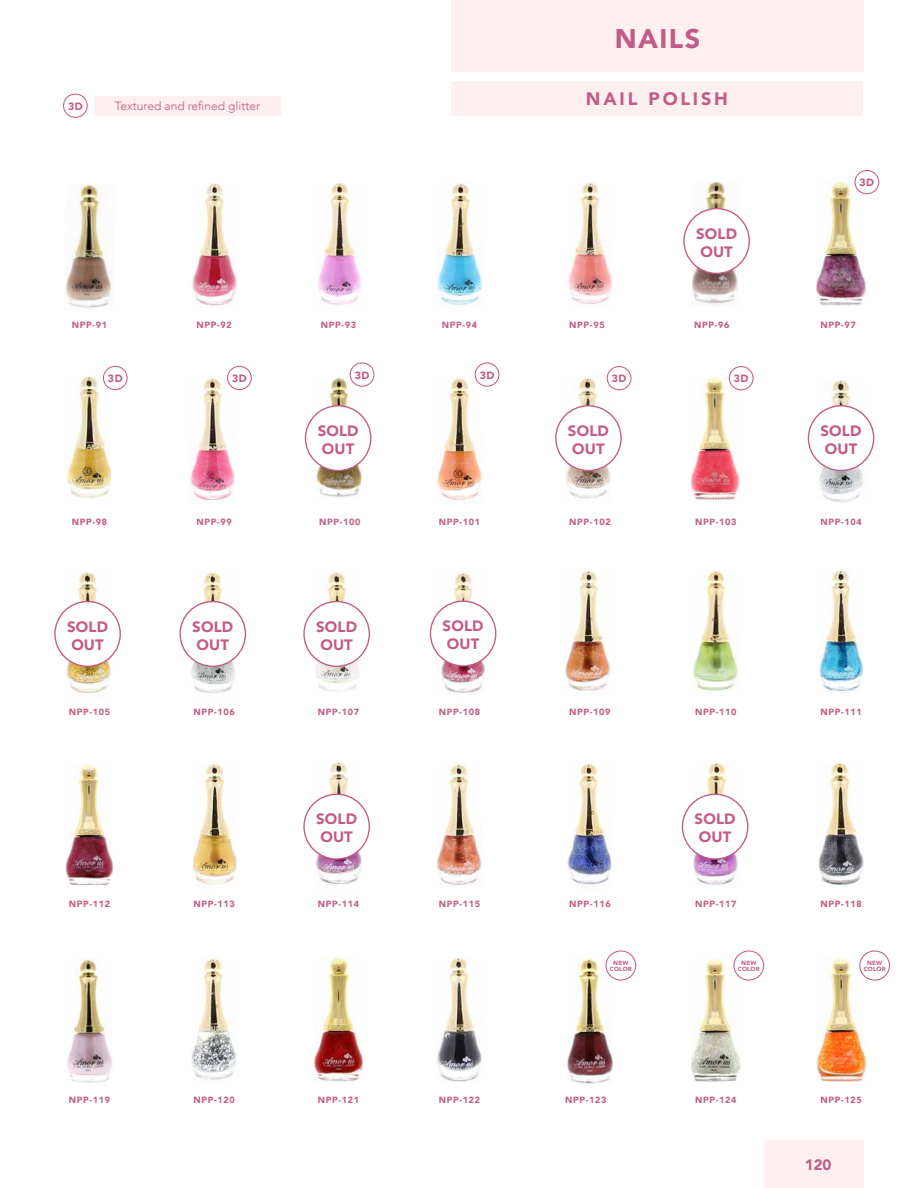
<style>
.page{position:relative;width:918px;height:1188px;background:#fff}
.page>*{position:absolute;margin:0;border:0;box-sizing:border-box;transform-origin:0 0}
.t1{font:900 27px "Avenir";letter-spacing:.045em;color:#c35b88}
.t2{font:900 18px "Avenir";letter-spacing:.16em;color:#c35b88}
.t3{font:900 15px/18px "Avenir";letter-spacing:.01em;color:#c35b88}
.t4{font:300 12px "Avenir";color:#c05a87}
.t5{font:900 10.5px "Avenir";letter-spacing:.05em;color:#c35b88}
.t6{font:900 9px "Avenir";letter-spacing:.075em;color:#c35b88}
.t7{font:900 6px/5.8px "Avenir";letter-spacing:.035em;color:#c35b88;text-align:center}
</style>
<div class="page">
<div style="left:764px;top:1141px;width:100px;height:47px;background:#fef0f0"></div>
<img style="left:817px;top:958px;width:49px;height:123px">
<img style="left:691px;top:959px;width:49px;height:122px">
<img style="left:691px;top:377px;width:48px;height:122px">
<img style="left:816px;top:182px;width:50px;height:123px">
<img style="left:691px;top:182px;width:50px;height:124px">
<img style="left:192px;top:183px;width:45px;height:123px">
<img style="left:318px;top:183px;width:44px;height:122px">
<img style="left:437px;top:183px;width:45px;height:123px">
<img style="left:568px;top:183px;width:44px;height:122px">
<div style="left:451px;top:0;width:413px;height:72px;background:#fef0f0"></div>
<div style="left:451px;top:81px;width:411px;height:35px;background:#fef0f0"></div>
<img style="left:436px;top:378px;width:46px;height:123px">
<img style="left:565px;top:378px;width:46px;height:121px">
<img style="left:66px;top:376px;width:45px;height:123px">
<img style="left:190px;top:378px;width:45px;height:123px">
<img style="left:815px;top:380px;width:52px;height:122px">
<img style="left:66px;top:572px;width:47px;height:122px">
<img style="left:190px;top:572px;width:48px;height:122px">
<img style="left:315px;top:572px;width:46px;height:119px">
<img style="left:434px;top:572px;width:51px;height:121px">
<img style="left:565px;top:571px;width:45px;height:122px">
<img style="left:693px;top:571px;width:45px;height:122px">
<img style="left:819px;top:569px;width:44px;height:123px">
<img style="left:192px;top:763px;width:45px;height:122px">
<img style="left:315px;top:763px;width:47px;height:122px">
<img style="left:437px;top:763px;width:45px;height:123px">
<div style="left:63px;top:94px;width:25px;height:24px;border:1px solid #c35b88;border-radius:50%"></div>
<div style="left:103px;top:366px;width:25px;height:24px;border:1px solid #c35b88;border-radius:50%"></div>
<div style="left:227px;top:366px;width:25px;height:24px;border:1px solid #c35b88;border-radius:50%"></div>
<div style="left:475px;top:362px;width:24px;height:25px;border:1px solid #c35b88;border-radius:50%"></div>
<div style="left:607px;top:366px;width:25px;height:24px;border:1px solid #c35b88;border-radius:50%"></div>
<div style="left:729px;top:366px;width:25px;height:24px;border:1px solid #c35b88;border-radius:50%"></div>
<div style="left:855px;top:170px;width:24px;height:24px;border:1px solid #c35b88;border-radius:50%"></div>
<div style="left:95px;top:96px;width:185px;height:20px;background:#fef0f0"></div>
<img style="left:65px;top:184px;width:48px;height:124px">
<img style="left:315px;top:378px;width:47px;height:120px">
<div style="left:350px;top:362px;width:24px;height:25px;border:1px solid #c35b88;border-radius:50%"></div>
<img style="left:568px;top:763px;width:44px;height:122px">
<img style="left:693px;top:763px;width:45px;height:122px">
<img style="left:818px;top:763px;width:46px;height:124px">
<img style="left:191px;top:959px;width:46px;height:121px">
<img style="left:437px;top:959px;width:45px;height:123px">
<img style="left:67px;top:959px;width:45px;height:124px">
<img style="left:314px;top:958px;width:49px;height:123px">
<img style="left:567px;top:958px;width:46px;height:126px">
<div style="left:733px;top:950px;width:31px;height:31px;border:1px solid #c35b88;border-radius:50%"></div>
<div style="left:606px;top:950px;width:30px;height:31px;border:1px solid #c35b88;border-radius:50%"></div>
<div style="left:859px;top:950px;width:31px;height:31px;border:1px solid #c35b88;border-radius:50%"></div>
<img style="left:66px;top:764px;width:47px;height:121px">
<div style="left:306px;top:406px;width:65px;height:65px;background:#fff;border-radius:50%"></div>
<div style="left:305px;top:405px;width:66px;height:66px;border:1px solid #c35b88;border-radius:50%"></div>
<div style="left:556px;top:406px;width:65px;height:65px;background:#fff;border-radius:50%"></div>
<div style="left:555px;top:405px;width:67px;height:66px;border:1px solid #c35b88;border-radius:50%"></div>
<div style="left:180px;top:602px;width:65px;height:64px;background:#fff;border-radius:50%"></div>
<div style="left:179px;top:601px;width:67px;height:66px;border:1px solid #c35b88;border-radius:50%"></div>
<div style="left:55px;top:602px;width:65px;height:64px;background:#fff;border-radius:50%"></div>
<div style="left:54px;top:601px;width:67px;height:66px;border:1px solid #c35b88;border-radius:50%"></div>
<div style="left:304px;top:602px;width:65px;height:64px;background:#fff;border-radius:50%"></div>
<div style="left:303px;top:601px;width:67px;height:66px;border:1px solid #c35b88;border-radius:50%"></div>
<div style="left:304px;top:794px;width:65px;height:65px;background:#fff;border-radius:50%"></div>
<div style="left:303px;top:794px;width:67px;height:66px;border:1px solid #c35b88;border-radius:50%"></div>
<div style="left:683px;top:794px;width:65px;height:65px;background:#fff;border-radius:50%"></div>
<div style="left:682px;top:794px;width:66px;height:66px;border:1px solid #c35b88;border-radius:50%"></div>
<div style="left:808px;top:406px;width:66px;height:65px;background:#fff;border-radius:50%"></div>
<div style="left:808px;top:405px;width:66px;height:66px;border:1px solid #c35b88;border-radius:50%"></div>
<div style="left:431px;top:601px;width:65px;height:65px;background:#fff;border-radius:50%"></div>
<div style="left:430px;top:601px;width:66px;height:66px;border:1px solid #c35b88;border-radius:50%"></div>
<div style="left:684px;top:209px;width:65px;height:64px;background:#fff;border-radius:50%"></div>
<div style="left:683px;top:208px;width:67px;height:66px;border:1px solid #c35b88;border-radius:50%"></div>
<p class="t5" style="left:68px;top:97px;width:16px">3D</p>
<h3 class="t4" style="left:115px;top:99px;width:147px">Textured and refined glitter</h3>
<h1 class="t1" style="left:615px;top:15px;width:87px">NAILS</h1>
<h2 class="t2" style="left:586px;top:83px;width:144px">NAIL POLISH</h2>
<h3 class="t3" style="left:696px;top:224px;width:42px">SOLD<br>OUT</h3>
<p class="t5" style="left:860px;top:174px;width:16px">3D</p>
<p class="t6" style="left:72px;top:317px;width:37px">NPP-91</p>
<p class="t6" style="left:197px;top:317px;width:37px">NPP-92</p>
<p class="t6" style="left:321px;top:317px;width:37px">NPP-93</p>
<p class="t6" style="left:442px;top:317px;width:37px">NPP-94</p>
<p class="t6" style="left:569px;top:317px;width:37px">NPP-95</p>
<p class="t6" style="left:820px;top:317px;width:37px">NPP-97</p>
<p class="t6" style="left:694px;top:317px;width:37px">NPP-96</p>
<p class="t5" style="left:108px;top:370px;width:16px">3D</p>
<p class="t5" style="left:232px;top:370px;width:16px">3D</p>
<p class="t5" style="left:480px;top:366px;width:16px">3D</p>
<p class="t5" style="left:612px;top:370px;width:16px">3D</p>
<p class="t5" style="left:734px;top:370px;width:16px">3D</p>
<p class="t5" style="left:355px;top:366px;width:16px">3D</p>
<h3 class="t3" style="left:318px;top:421px;width:42px">SOLD<br>OUT</h3>
<h3 class="t3" style="left:568px;top:421px;width:42px">SOLD<br>OUT</h3>
<h3 class="t3" style="left:821px;top:421px;width:42px">SOLD<br>OUT</h3>
<p class="t6" style="left:72px;top:514px;width:37px">NPP-98</p>
<p class="t6" style="left:197px;top:514px;width:37px">NPP-99</p>
<p class="t6" style="left:319px;top:514px;width:43px">NPP-100</p>
<p class="t6" style="left:439px;top:514px;width:43px">NPP-101</p>
<p class="t6" style="left:820px;top:514px;width:43px">NPP-104</p>
<p class="t6" style="left:569px;top:514px;width:43px">NPP-102</p>
<p class="t6" style="left:695px;top:514px;width:43px">NPP-103</p>
<h3 class="t3" style="left:67px;top:617px;width:42px">SOLD<br>OUT</h3>
<h3 class="t3" style="left:316px;top:617px;width:42px">SOLD<br>OUT</h3>
<h3 class="t3" style="left:192px;top:617px;width:42px">SOLD<br>OUT</h3>
<h3 class="t3" style="left:443px;top:617px;width:42px">SOLD<br>OUT</h3>
<p class="t6" style="left:69px;top:704px;width:43px">NPP-105</p>
<p class="t6" style="left:69px;top:897px;width:43px">NPP-112</p>
<p class="t6" style="left:194px;top:704px;width:43px">NPP-106</p>
<p class="t6" style="left:194px;top:897px;width:43px">NPP-113</p>
<p class="t6" style="left:318px;top:704px;width:43px">NPP-107</p>
<p class="t6" style="left:439px;top:704px;width:43px">NPP-108</p>
<p class="t6" style="left:820px;top:704px;width:43px">NPP-111</p>
<p class="t6" style="left:569px;top:704px;width:43px">NPP-109</p>
<p class="t6" style="left:695px;top:704px;width:43px">NPP-110</p>
<h3 class="t3" style="left:316px;top:810px;width:42px">SOLD<br>OUT</h3>
<h3 class="t3" style="left:695px;top:810px;width:42px">SOLD<br>OUT</h3>
<p class="t6" style="left:318px;top:897px;width:43px">NPP-114</p>
<p class="t6" style="left:439px;top:897px;width:43px">NPP-115</p>
<p class="t6" style="left:569px;top:897px;width:43px">NPP-116</p>
<p class="t6" style="left:695px;top:897px;width:43px">NPP-117</p>
<p class="t6" style="left:820px;top:897px;width:43px">NPP-118</p>
<p class="t7" style="left:610px;top:960px;width:23px">NEW<br>COLOR</p>
<p class="t7" style="left:864px;top:960px;width:23px">NEW<br>COLOR</p>
<p class="t7" style="left:738px;top:960px;width:23px">NEW<br>COLOR</p>
<p class="t6" style="left:69px;top:1092px;width:43px">NPP-119</p>
<p class="t6" style="left:194px;top:1092px;width:43px">NPP-120</p>
<p class="t6" style="left:318px;top:1092px;width:43px">NPP-121</p>
<p class="t6" style="left:439px;top:1092px;width:43px">NPP-122</p>
<p class="t6" style="left:565px;top:1092px;width:43px">NPP-123</p>
<p class="t6" style="left:695px;top:1092px;width:43px">NPP-124</p>
<p class="t6" style="left:820px;top:1092px;width:43px">NPP-125</p>
<h3 class="t3" style="left:805px;top:1156px;width:28px">120</h3>
</div>
